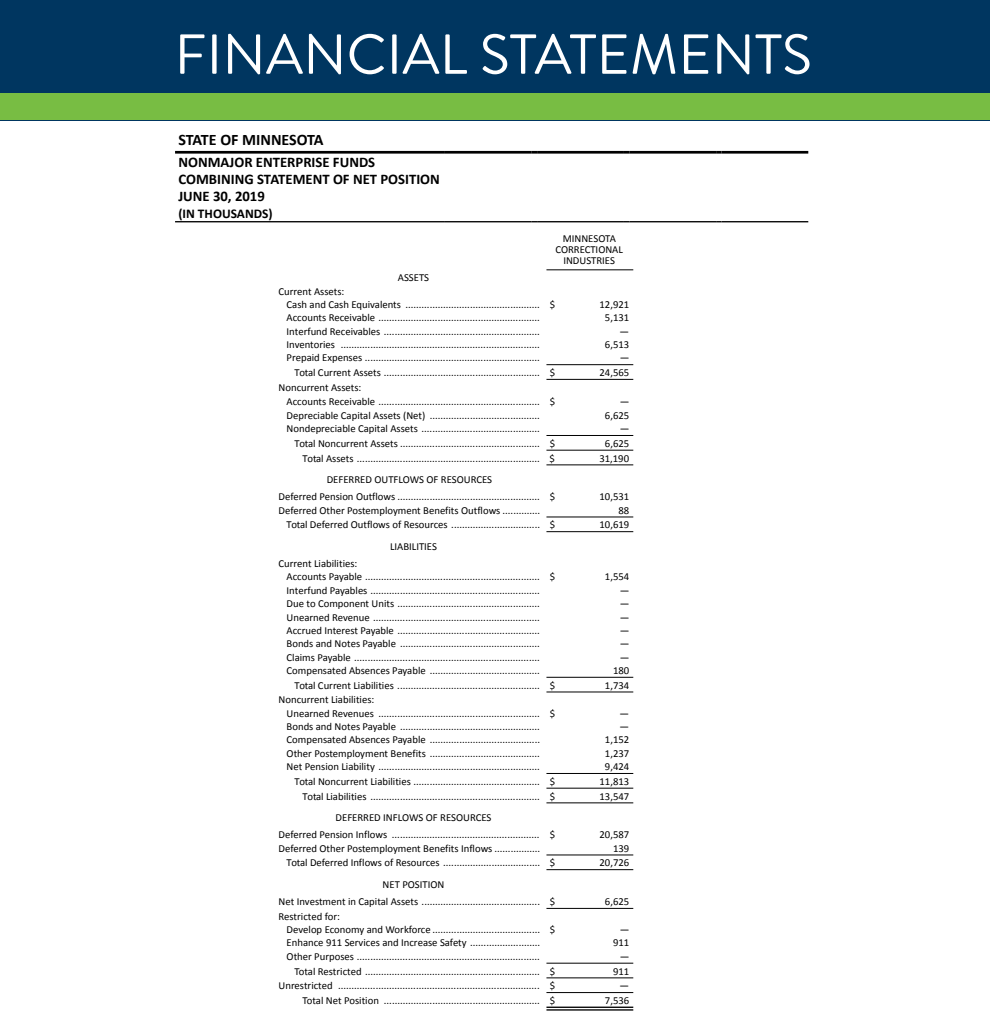
<style>
.page{position:relative;width:990px;height:1035px;background:#fff}
.page>*{position:absolute;margin:0;border:0;box-sizing:border-box;transform-origin:0 0}
.t1{font:56.25px "Brandon Grotesque";color:#fff}
.t2{font:700 16px "Calibri";color:#000}
.t3{font:700 14.75px/17.4px "Calibri";color:#000}
.t4{font:700 13.38px "Calibri";color:#000}
.t5{font:10.75px/13.4px "Calibri";color:#000;text-align:right}
</style>
<div class="page">
<hr style="left:546px;top:269px;width:87px;height:1px;background:#000">
<hr style="left:546px;top:364px;width:87px;height:1px;background:#000">
<hr style="left:546px;top:435px;width:87px;height:1px;background:#000">
<hr style="left:546px;top:517px;width:87px;height:1px;background:#000">
<hr style="left:546px;top:677px;width:87px;height:1px;background:#000">
<hr style="left:546px;top:773px;width:87px;height:1px;background:#000">
<hr style="left:546px;top:855px;width:87px;height:1px;background:#000">
<hr style="left:546px;top:963px;width:87px;height:1px;background:#000">
<hr style="left:546px;top:978px;width:87px;height:1px;background:#000">
<hr style="left:546px;top:992px;width:87px;height:1px;background:#000">
<hr style="left:546px;top:1009px;width:87px;height:2px;background:#000">
<hr style="left:175px;top:151px;width:270px;height:3px;background:#000">
<hr style="left:445px;top:151px;width:87px;height:3px;background:#000">
<svg style="left:532px;top:151px;width:5px;height:3px"></svg>
<hr style="left:537px;top:151px;width:87px;height:3px;background:#000">
<svg style="left:624px;top:151px;width:5px;height:3px"></svg>
<hr style="left:629px;top:151px;width:87px;height:3px;background:#000">
<svg style="left:716px;top:151px;width:5px;height:3px"></svg>
<hr style="left:721px;top:151px;width:87px;height:3px;background:#000">
<hr style="left:175px;top:221px;width:270px;height:1px;background:#000">
<hr style="left:445px;top:221px;width:87px;height:1px;background:#000">
<hr style="left:537px;top:221px;width:87px;height:1px;background:#000">
<hr style="left:629px;top:221px;width:87px;height:1px;background:#000">
<hr style="left:721px;top:221px;width:87px;height:1px;background:#000">
<hr style="left:546px;top:379px;width:87px;height:1px;background:#000">
<hr style="left:546px;top:450px;width:87px;height:1px;background:#000">
<hr style="left:546px;top:465px;width:87px;height:1px;background:#000">
<hr style="left:546px;top:531px;width:87px;height:1px;background:#000">
<hr style="left:546px;top:692px;width:87px;height:1px;background:#000">
<hr style="left:546px;top:788px;width:87px;height:1px;background:#000">
<hr style="left:546px;top:803px;width:87px;height:1px;background:#000">
<hr style="left:546px;top:869px;width:87px;height:1px;background:#000">
<hr style="left:546px;top:908px;width:87px;height:1px;background:#000">
<hr style="left:546px;top:1007px;width:87px;height:1px;background:#000">
<div style="left:0;top:0;width:990px;height:120px;background:#003660"></div>
<div style="left:0;top:94px;width:990px;height:26px;background:#78bd43"></div>
<p class="t1" style="left:174px;top:16px;width:639px">FINANCIAL STATEMENTS</p>
<h4 class="t2" style="left:178px;top:130px;width:147px">STATE OF MINNESOTA</h4>
<p class="t3" style="left:178px;top:152px;width:263px">NONMAJOR ENTERPRISE FUNDS<br>COMBINING STATEMENT OF NET POSITION<br>JUNE 30, 2019</p>
<p class="t4" style="left:178px;top:205px;width:96px">(IN THOUSANDS)</p>
<p class="t5" style="left:398px;top:270px;width:33px">ASSETS</p>
<p class="t5" style="left:287px;top:284px;width:255px;text-align:left;text-indent:-8px">Current Assets:<br>Cash and Cash Equivalents ..................................................<br>Accounts Receivable ............................................................<br>Interfund Receivables ..........................................................<br>Inventories ..........................................................................<br>Prepaid Expenses .................................................................</p>
<p class="t5" style="left:295px;top:365px;width:247px">Total Current Assets ..........................................................</p>
<p class="t5" style="left:287px;top:379px;width:255px;line-height:14.8px;text-align:left;text-indent:-8px">Noncurrent Assets:<br>Accounts Receivable ............................................................</p>
<p class="t5" style="left:287px;top:408px;width:255px;text-align:left">Depreciable Capital Assets (Net) .........................................<br>Nondepreciable Capital Assets ............................................</p>
<p class="t5" style="left:295px;top:435px;width:247px;line-height:14.8px">Total Noncurrent Assets ....................................................<br>Total Assets ....................................................................</p>
<p class="t5" style="left:279px;top:470px;width:263px;line-height:17.4px;text-align:center">DEFERRED OUTFLOWS OF RESOURCES<br>Deferred Pension Outflows .....................................................</p>
<p class="t5" style="left:279px;top:502px;width:263px;line-height:14.8px">Deferred Other Postemployment Benefits Outflows ..............<br>Total Deferred Outflows of Resources .................................</p>
<p class="t5" style="left:390px;top:539px;width:49px">LIABILITIES</p>
<p class="t5" style="left:287px;top:556px;width:255px;text-align:left;text-indent:-8px">Current Liabilities:<br>Accounts Payable .................................................................<br>Interfund Payables ...............................................................<br>Due to Component Units .....................................................<br>Unearned Revenue ..............................................................<br>Accrued Interest Payable .....................................................<br>Bonds and Notes Payable ....................................................<br>Claims Payable .....................................................................<br>Compensated Absences Payable .........................................</p>
<p class="t5" style="left:279px;top:677px;width:263px;line-height:14.8px;text-align:left;text-indent:16px">Total Current Liabilities .....................................................<br>Noncurrent Liabilities:</p>
<p class="t5" style="left:287px;top:706px;width:255px;text-align:justify">Unearned Revenues ............................................................<br>Bonds and Notes Payable ....................................................<br>Compensated Absences Payable .........................................<br>Other Postemployment Benefits .........................................<br>Net Pension Liability ............................................................</p>
<p class="t5" style="left:295px;top:773px;width:247px;line-height:14.8px">Total Noncurrent Liabilities ...............................................<br>Total Liabilities ...............................................................</p>
<p class="t5" style="left:279px;top:808px;width:262px;line-height:17.4px;text-align:left;text-indent:57px">DEFERRED INFLOWS OF RESOURCES<br>Deferred Pension Inflows .......................................................</p>
<p class="t5" style="left:279px;top:840px;width:263px;line-height:14.8px">Deferred Other Postemployment Benefits Inflows .................<br>Total Deferred Inflows of Resources ....................................</p>
<p class="t5" style="left:279px;top:875px;width:263px;line-height:17.4px;text-align:left;text-indent:104px">NET POSITION<br>Net Investment in Capital Assets ............................................</p>
<p class="t5" style="left:287px;top:909px;width:255px;text-align:left;text-indent:-8px">Restricted for:<br>Develop Economy and Workforce ........................................<br>Enhance 911 Services and Increase Safety ..........................<br>Other Purposes ....................................................................</p>
<p class="t5" style="left:279px;top:963px;width:263px;line-height:14.8px">Total Restricted .................................................................<br>Unrestricted ...........................................................................<br>Total Net Position ..........................................................</p>
<p class="t5" style="left:555px;top:233px;width:69px;line-height:10.6px;text-align:center">MINNESOTA<br>CORRECTIONAL<br>INDUSTRIES</p>
<p class="t5" style="left:550px;top:297px;width:7px">$</p>
<p class="t5" style="left:600px;top:297px;width:31px">12,921<br>5,131 —<br>6,513 —</p>
<p class="t5" style="left:550px;top:365px;width:7px">$</p>
<p class="t5" style="left:600px;top:365px;width:31px">24,565</p>
<p class="t5" style="left:550px;top:395px;width:7px">$</p>
<p class="t5" style="left:605px;top:395px;width:26px">—<br>6,625 —</p>
<p class="t5" style="left:550px;top:436px;width:7px">$</p>
<p class="t5" style="left:605px;top:436px;width:26px">6,625</p>
<p class="t5" style="left:550px;top:451px;width:7px">$</p>
<p class="t5" style="left:599px;top:451px;width:31px">31,190</p>
<p class="t5" style="left:550px;top:490px;width:7px">$</p>
<p class="t5" style="left:600px;top:490px;width:31px">10,531<br>88</p>
<p class="t5" style="left:550px;top:518px;width:7px">$</p>
<p class="t5" style="left:600px;top:518px;width:31px">10,619</p>
<p class="t5" style="left:550px;top:570px;width:7px">$</p>
<p class="t5" style="left:620px;top:570px;width:11px;text-align:justify;text-indent:-15px">1,554 — — — — — —</p>
<p class="t5" style="left:613px;top:663px;width:18px">180</p>
<p class="t5" style="left:550px;top:678px;width:7px">$</p>
<p class="t5" style="left:605px;top:678px;width:26px">1,734</p>
<p class="t5" style="left:550px;top:706px;width:7px">$</p>
<p class="t5" style="left:620px;top:706px;width:11px">—</p>
<p class="t5" style="left:605px;top:719px;width:26px;text-align:justify;text-indent:15px">— 1,152<br>1,237<br>9,424</p>
<p class="t5" style="left:550px;top:774px;width:7px">$</p>
<p class="t5" style="left:600px;top:774px;width:31px">11,813</p>
<p class="t5" style="left:550px;top:789px;width:7px">$</p>
<p class="t5" style="left:600px;top:789px;width:31px">13,547</p>
<p class="t5" style="left:550px;top:828px;width:7px">$</p>
<p class="t5" style="left:600px;top:828px;width:31px">20,587<br>139</p>
<p class="t5" style="left:550px;top:856px;width:7px">$</p>
<p class="t5" style="left:600px;top:856px;width:31px">20,726</p>
<p class="t5" style="left:550px;top:894px;width:7px">$</p>
<p class="t5" style="left:605px;top:894px;width:26px">6,625</p>
<p class="t5" style="left:550px;top:922px;width:7px">$</p>
<p class="t5" style="left:613px;top:922px;width:18px">—<br>911 —</p>
<p class="t5" style="left:550px;top:964px;width:7px">$</p>
<p class="t5" style="left:613px;top:964px;width:18px">911</p>
<p class="t5" style="left:550px;top:978px;width:7px">$</p>
<p class="t5" style="left:620px;top:978px;width:11px">—</p>
<p class="t5" style="left:550px;top:993px;width:7px">$</p>
<p class="t5" style="left:605px;top:993px;width:26px">7,536</p>
</div>
